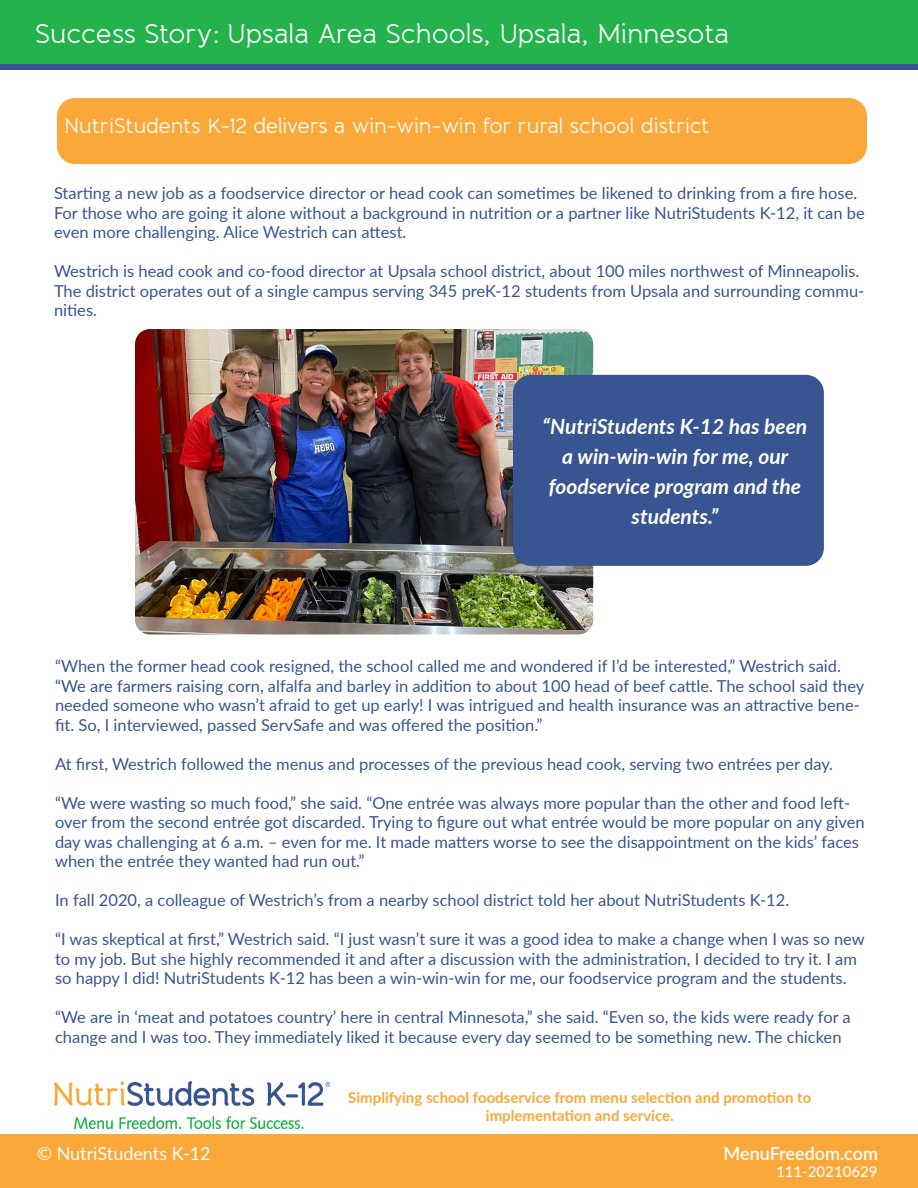
<style>
.page{position:relative;width:918px;height:1188px;background:#fff}
.page>*{position:absolute;margin:0;border:0;box-sizing:border-box;transform-origin:0 0}
.t1{font:27px "Banda";letter-spacing:-.01em;color:#fff}
.t2{font:italic 700 21px/30px "Lato";color:#fff;text-align:center}
.t3{font:21px "Banda";letter-spacing:-.01em;color:#fff}
.t4{font:18px "Lato";color:#fff}
.t5{font:600 18px "Lato";color:#fff}
.t6{font:16.5px/19.5px "Lato";color:#385591}
.t7{font:700 15px/18px "Lato";color:#faa839;text-align:center}
.t8{font:500 15px "Lato";color:#fff}
</style>
<div class="page">
<div style="left:0;top:1135px;width:918px;height:53px;background:#faa839"></div>
<div style="left:0;top:0;width:918px;height:65px;background:#23b24b"></div>
<div style="left:0;top:65px;width:918px;height:5px;background:#3a5490"></div>
<img style="left:54px;top:1082px;width:275px;height:46px">
<div style="left:57px;top:98px;width:810px;height:66px;background:#faa839;border-radius:18px"></div>
<img style="left:135px;top:329px;width:458px;height:305px">
<div style="left:513px;top:375px;width:311px;height:191px;background:#385591;border-radius:18px"></div>
<p class="t1" style="left:35px;top:17px;width:696px">Success Story: Upsala Area Schools, Upsala, Minnesota</p>
<p class="t3" style="left:64px;top:113px;width:647px">NutriStudents K-12 delivers a win-win-win for rural school district</p>
<p class="t6" style="left:54px;top:183px;width:812px">Starting a new job as a foodservice director or head cook can sometimes be likened to drinking from a fire hose.<br>For those who are going it alone without a background in nutrition or a partner like NutriStudents K-12, it can be even more challenging. Alice Westrich can attest.</p>
<p class="t6" style="left:54px;top:261px;width:812px">Westrich is head cook and co-food director at Upsala school district, about 100 miles northwest of Minneapolis.<br>The district operates out of a single campus serving 345 preK-12 students from Upsala and surrounding commu&shy;nities.</p>
<p class="t2" style="left:543px;top:410px;width:266px">“NutriStudents K-12 has been a win-win-win for me, our foodservice program and the students.”</p>
<p class="t6" style="left:55px;top:656px;width:811px">“When the former head cook resigned, the school called me and wondered if I’d be interested,” Westrich said. “We are farmers raising corn, alfalfa and barley in addition to about 100 head of beef cattle. The school said they needed someone who wasn’t afraid to get up early! I was intrigued and health insurance was an attractive bene&shy;fit. So, I interviewed, passed ServSafe and was offered the position.”</p>
<p class="t6" style="left:55px;top:753px;width:780px">At first, Westrich followed the menus and processes of the previous head cook, serving two entrées per day.</p>
<p class="t6" style="left:55px;top:792px;width:811px">“We were wasting so much food,” she said. “One entrée was always more popular than the other and food left&shy;over from the second entrée got discarded. Trying to figure out what entrée would be more popular on any given day was challenging at 6 a.m. – even for me. It made matters worse to see the disappointment on the kids’ faces when the entrée they wanted had run out.”</p>
<p class="t6" style="left:55px;top:890px;width:736px">In fall 2020, a colleague of Westrich’s from a nearby school district told her about NutriStudents K-12.</p>
<p class="t6" style="left:55px;top:929px;width:811px">“I was skeptical at first,” Westrich said. “I just wasn’t sure it was a good idea to make a change when I was so new to my job. But she highly recommended it and after a discussion with the administration, I decided to try it. I am so happy I did! NutriStudents K-12 has been a win-win-win for me, our foodservice program and the students.</p>
<p class="t6" style="left:55px;top:1007px;width:797px">“We are in ‘meat and potatoes country’ here in central Minnesota,” she said. “Even so, the kids were ready for a change and I was too. They immediately liked it because every day seemed to be something new. The chicken</p>
<p class="t7" style="left:348px;top:1087px;width:465px">Simplifying school foodservice from menu selection and promotion to implementation and service.</p>
<p class="t4" style="left:37px;top:1141px;width:175px">© NutriStudents K-12</p>
<p class="t5" style="left:724px;top:1141px;width:156px">MenuFreedom.com</p>
<p class="t8" style="left:776px;top:1161px;width:103px">111-20210629</p>
</div>
